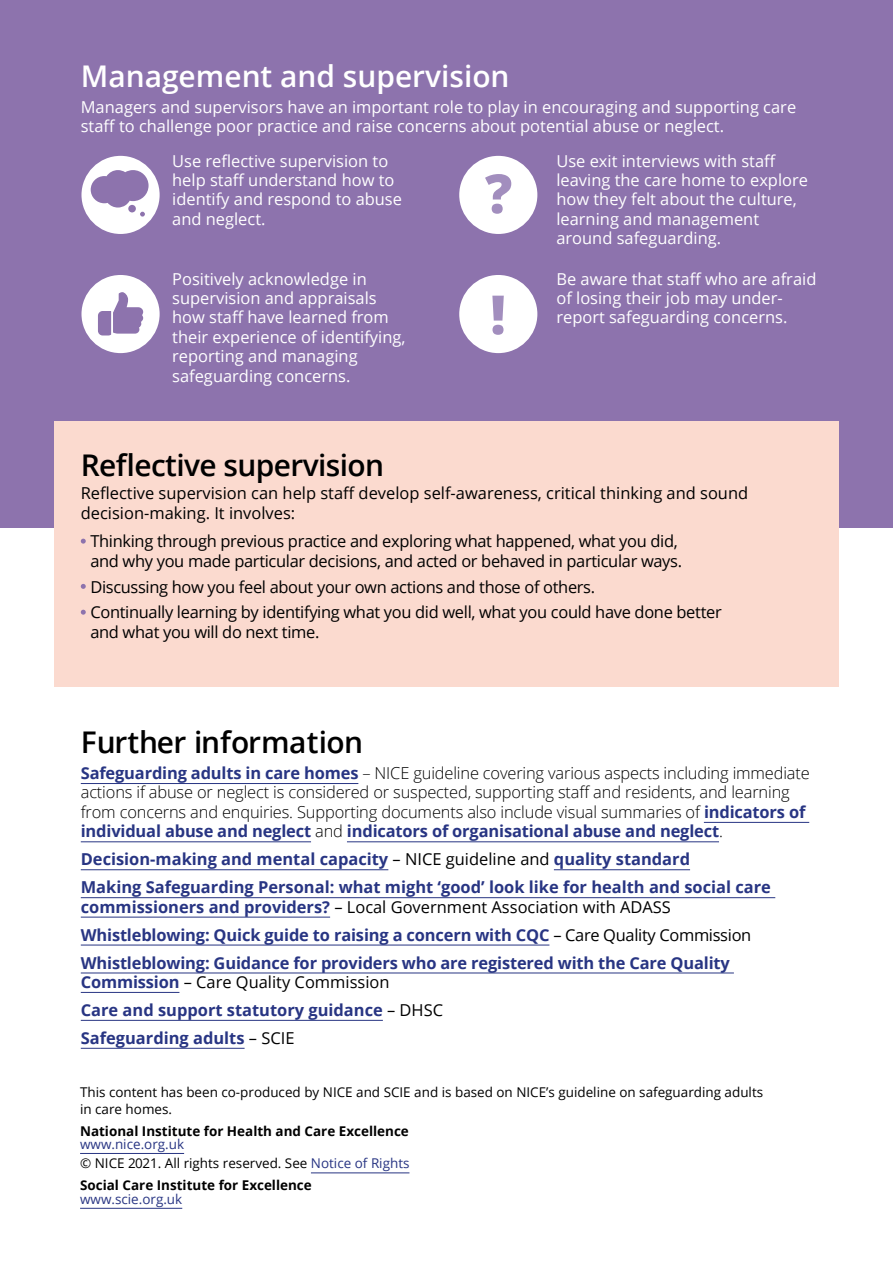
<style>
.page{position:relative;width:893px;height:1263px;background:#fff}
.page>*{position:absolute;margin:0;border:0;box-sizing:border-box;transform-origin:0 0}
.t1{font:800 54px "Open Sans";color:#a28ebe}
.t2{font:600 29.85px "Open Sans";letter-spacing:-.02em;color:#000}
.t3{font:600 29.85px "Open Sans";color:#fff}
.t4{font:16.5px/19.5px "Open Sans";color:#fff}
.t5{font:700 16.5px/27.9px "Open Sans";color:#283583}
.t6{font:300 16.5px/19.5px "Open Sans";letter-spacing:-.01em;color:#000}
.t7{font:16.5px/19.5px "Open Sans";letter-spacing:-.02em;color:#000}
.t8{font:16.5px/19.5px "Open Sans";color:#000}
.t9{font:13.5px/16.5px "Open Sans";color:#000}
.t10{font:700 13.5px "Open Sans";color:#000}
.t11{font:13.5px "Open Sans";color:#283583}
.s1{font-weight:700;color:#283583}
.s2{font-weight:400;color:#000}
.s3{color:#283583}
</style>
<div class="page">
<div style="left:0;top:0;width:893px;height:527px;background:#8d73ad"></div>
<div style="left:81px;top:275px;width:79px;height:78px;background:#fff;border-radius:50%"></div>
<svg style="left:98px;top:292px;width:45px;height:43px"></svg>
<div style="left:459px;top:156px;width:78px;height:78px;background:#fff;border-radius:50%"></div>
<div style="left:459px;top:275px;width:78px;height:78px;background:#fff;border-radius:50%"></div>
<div style="left:81px;top:156px;width:79px;height:78px;background:#fff;border-radius:50%"></div>
<svg style="left:91px;top:170px;width:58px;height:47px"></svg>
<div style="left:101px;top:181px;width:38px;height:16px;background:#8d73ad;border-radius:50%"></div>
<div style="left:54px;top:422px;width:785px;height:265px;background:#fbdacf"></div>
<hr style="left:80px;top:1153px;width:104px;height:1px;background:#283583">
<hr style="left:311px;top:1172px;width:98px;height:1px;background:#283583">
<hr style="left:80px;top:1208px;width:102px;height:1px;background:#283583">
<hr style="left:81px;top:783px;width:277px;height:1px;background:#283583">
<hr style="left:704px;top:822px;width:105px;height:1px;background:#283583">
<hr style="left:81px;top:841px;width:230px;height:1px;background:#283583">
<hr style="left:347px;top:841px;width:372px;height:1px;background:#283583">
<hr style="left:81px;top:869px;width:307px;height:1px;background:#283583">
<hr style="left:554px;top:869px;width:136px;height:1px;background:#283583">
<hr style="left:81px;top:897px;width:694px;height:1px;background:#283583">
<hr style="left:81px;top:917px;width:249px;height:1px;background:#283583">
<hr style="left:81px;top:945px;width:468px;height:1px;background:#283583">
<hr style="left:81px;top:972px;width:653px;height:1px;background:#283583">
<hr style="left:81px;top:992px;width:98px;height:1px;background:#283583">
<hr style="left:81px;top:1020px;width:302px;height:1px;background:#283583">
<hr style="left:81px;top:1048px;width:164px;height:1px;background:#283583">
<svg style="left:81px;top:539px;width:5px;height:5px"></svg>
<svg style="left:81px;top:584px;width:5px;height:5px"></svg>
<svg style="left:81px;top:610px;width:5px;height:5px"></svg>
<h2 class="t3" style="left:81px;top:56px;width:430px">Management and supervision</h2>
<p class="t4" style="left:81px;top:97px;width:717px">Managers and supervisors have an important role to play in encouraging and supporting care staff to challenge poor practice and raise concerns about potential abuse or neglect.</p>
<p class="t4" style="left:172px;top:150px;width:231px">Use reflective supervision to help staff understand how to identify and respond to abuse and neglect.</p>
<p class="t4" style="left:556px;top:150px;width:253px">Use exit interviews with staff leaving the care home to explore how they felt about the culture, learning and management around safeguarding.</p>
<p class="t4" style="left:556px;top:268px;width:261px">Be aware that staff who are afraid of losing their job may under&shy;report safeguarding concerns.</p>
<h1 class="t1" style="left:485px;top:152px;width:29px">?</h1>
<p class="t4" style="left:172px;top:268px;width:235px">Positively acknowledge in supervision and appraisals how staff have learned from their experience of identifying, reporting and managing safeguarding concerns.</p>
<h1 class="t1" style="left:490px;top:273px;width:17px">!</h1>
<h2 class="t2" style="left:81px;top:445px;width:305px">Reflective supervision</h2>
<p class="t8" style="left:81px;top:483px;width:669px">Reflective supervision can help staff develop self-awareness, critical thinking and sound decision-making. It involves:</p>
<p class="t7" style="left:90px;top:531px;width:593px">Thinking through previous practice and exploring what happened, what you did, and why you made particular decisions, and acted or behaved in particular ways.</p>
<p class="t7" style="left:90px;top:573px;width:633px;line-height:25.8px">Discussing how you feel about your own actions and those of others.<br>Continually learning by identifying what you did well, what you could have done better</p>
<p class="t7" style="left:90px;top:622px;width:231px">and what you will do next time.</p>
<h2 class="t2" style="left:81px;top:722px;width:284px">Further information</h2>
<p class="t6" style="left:81px;top:763px;width:731px"><span class="s1">Safeguarding adults in care homes</span> – NICE guideline covering various aspects including immediate actions if abuse or neglect is considered or suspected, supporting staff and residents, and learning from concerns and enquiries. Supporting documents also include visual summaries of <span class="s1">indicators of individual abuse and neglect</span> and <span class="s1">indicators of organisational abuse and neglect</span>.</p>
<p class="t5" style="left:81px;top:845px;width:692px">Decision-making and mental capacity <span class="s2">– NICE guideline and</span> quality standard<br>Making Safeguarding Personal: what might ‘good’ look like for health and social care</p>
<p class="t5" style="left:81px;top:892px;width:672px">commissioners and providers? <span class="s2">– Local Government Association with ADASS<br></span>Whistleblowing: Quick guide to raising a concern with CQC <span class="s2">– Care Quality Commission<br></span>Whistleblowing: Guidance for providers who are registered with the Care Quality</p>
<p class="t5" style="left:81px;top:967px;width:364px">Commission <span class="s2">– Care Quality Commission<br></span>Care and support statutory guidance <span class="s2">– DHSC<br></span>Safeguarding adults <span class="s2">– SCIE</span></p>
<p class="t9" style="left:80px;top:1083px;width:685px">This content has been co-produced by NICE and SCIE and is based on NICE’s guideline on safeguarding adults in care homes.</p>
<p class="t10" style="left:80px;top:1121px;width:330px">National Institute for Health and Care Excellence</p>
<p class="t9" style="left:80px;top:1134px;width:331px;line-height:19.4px"><span class="s3">www.nice.org.uk<br></span>© NICE 2021. All rights reserved. See <span class="s3">Notice of Rights</span></p>
<p class="t10" style="left:80px;top:1176px;width:233px">Social Care Institute for Excellence</p>
<p class="t11" style="left:80px;top:1189px;width:104px">www.scie.org.uk</p>
</div>
